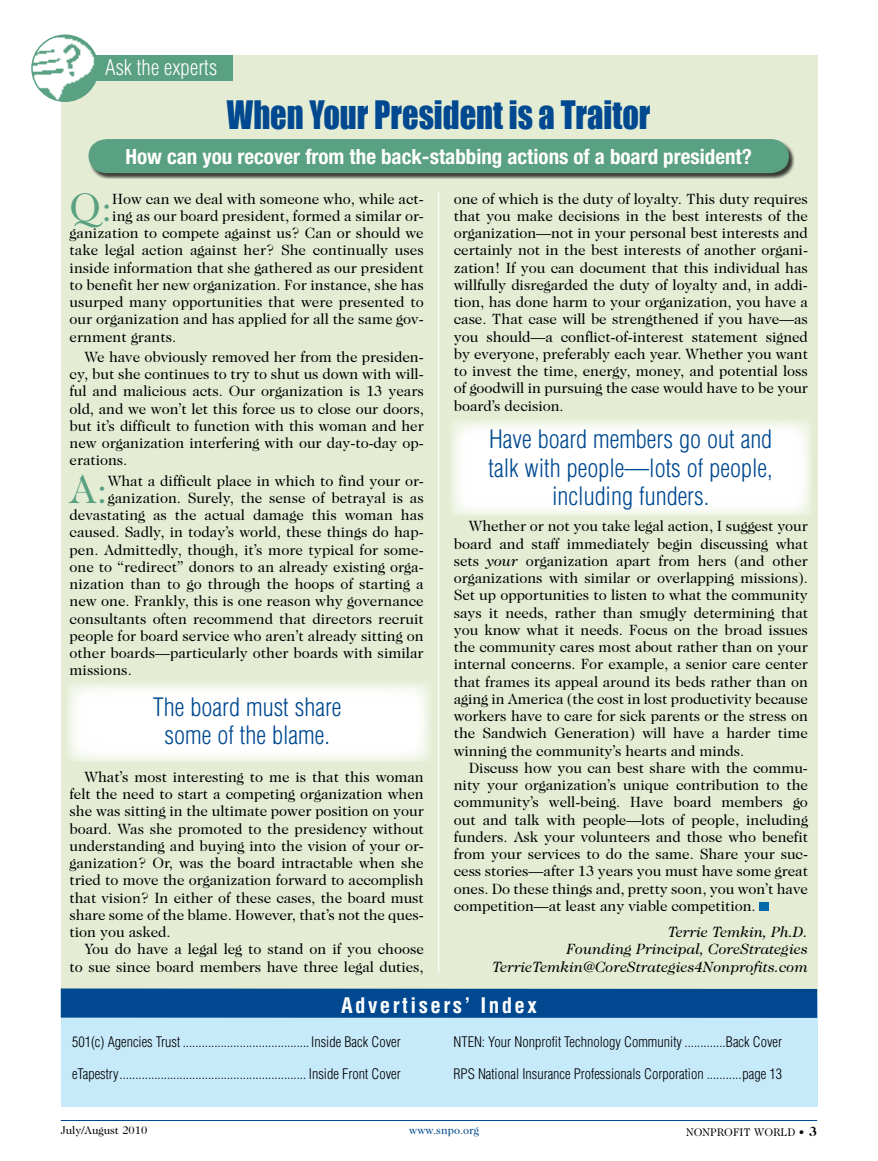
<style>
.page{position:relative;width:878px;height:1161px;background:#fff}
.page>*{position:absolute;margin:0;border:0;box-sizing:border-box;transform-origin:0 0}
.t1{font:40.35px "Caslon Two Twenty Four";color:#5aa082}
.t2{font:36px "Impact";color:#004990;scale:.9 1}
.t3{font:300 condensed 24.75px/28.5px "Helvetica";color:#004990;text-align:center}
.t4{font:700 condensed 21px "Helvetica Neue";color:#fff}
.t5{font:700 condensed 21px "Helvetica";letter-spacing:.115em;color:#fff}
.t6{font:300 condensed 21px "Helvetica";letter-spacing:.005em;color:#fff}
.t7{font:15px/17.2px "Caslon Two Twenty Four";color:#000;text-align:justify}
.t8{font:italic 15px/17.2px "Caslon Two Twenty Four";color:#000;text-align:right}
.t9{font:300 condensed 14.25px "Helvetica";color:#000}
.t10{font:11.25px "Caslon Two Twenty Four";color:#000}
.t11{font:11.25px "Caslon Two Twenty Four";color:#004990}
.s1{font-style:italic}
.s2{font-weight:700;font-size:13.5px}
</style>
<div class="page">
<div style="left:61px;top:56px;width:756px;height:938px;background:#e4edd4"></div>
<div style="left:88px;top:139px;width:707px;height:40px;background:#000;opacity:.75"></div>
<div style="left:88px;top:139px;width:701px;height:35px;background:#5aa082"></div>
<div style="left:759px;top:902px;width:9px;height:9px;background:#0069aa"></div>
<div style="left:75px;top:56px;width:158px;height:25px;background:#5aa082"></div>
<img style="left:32px;top:35px;width:66px;height:66px;border-radius:33px">
<div style="left:31px;top:34px;width:68px;height:68px;border:2px solid #5aa082;border-radius:50%"></div>
<div style="left:61px;top:996px;width:756px;height:111px;background:#c7eafb"></div>
<div style="left:61px;top:988px;width:756px;height:30px;background:#004990"></div>
<svg style="left:452px;top:421px;width:359px;height:95px;background:#fcfdfa"></svg>
<svg style="left:68px;top:683px;width:362px;height:79px;background:#fbfcf9"></svg>
<hr style="left:438px;top:192px;width:1px;height:781px;background:#fff">
<hr style="left:61px;top:1120px;width:756px;height:1px;background:#004990">
<h3 class="t6" style="left:105px;top:55px;width:113px">Ask the experts</h3>
<h2 class="t2" style="left:227px;top:93px;width:472px">When Your President is a Traitor</h2>
<h3 class="t4" style="left:125px;top:144px;width:628px">How can you recover from the back-stabbing actions of a board president?</h3>
<h1 class="t1" style="left:70px;top:184px;width:44px">Q:</h1>
<p class="t7" style="left:112px;top:190px;width:313px">How can we deal with someone who, while act-</p>
<p class="t7" style="left:112px;top:207px;width:313px">ing as our board president, formed a similar or-</p>
<p class="t7" style="left:70px;top:224px;width:355px">ganization to compete against us? Can or should we</p>
<p class="t7" style="left:70px;top:242px;width:356px">take legal action against her? She continually uses</p>
<p class="t7" style="left:70px;top:259px;width:356px">inside information that she gathered as our president</p>
<p class="t7" style="left:70px;top:276px;width:355px">to benefit her new organization. For instance, she has</p>
<p class="t7" style="left:70px;top:293px;width:356px">usurped many opportunities that were presented to</p>
<p class="t7" style="left:70px;top:311px;width:356px">our organization and has applied for all the same gov-</p>
<p class="t7" style="left:70px;top:328px;width:108px">ernment grants.</p>
<p class="t7" style="left:70px;top:348px;width:356px;text-indent:15px">We have obviously removed her from the presiden&shy;cy, but she continues to try to shut us down with will&shy;ful and malicious acts. Our organization is 13 years old, and we won’t let this force us to close our doors, but it’s difficult to function with this woman and her new organization interfering with our day-to-day op&shy;erations.</p>
<h1 class="t1" style="left:70px;top:466px;width:40px">A:</h1>
<p class="t7" style="left:108px;top:472px;width:317px">What a difficult place in which to find your or-</p>
<p class="t7" style="left:108px;top:489px;width:317px">ganization. Surely, the sense of betrayal is as</p>
<p class="t7" style="left:70px;top:506px;width:355px">devastating as the actual damage this woman has</p>
<p class="t7" style="left:70px;top:524px;width:356px">caused. Sadly, in today’s world, these things do hap-</p>
<p class="t7" style="left:70px;top:541px;width:356px">pen. Admittedly, though, it’s more typical for some-</p>
<p class="t7" style="left:70px;top:558px;width:355px">one to “redirect” donors to an already existing orga-</p>
<p class="t7" style="left:70px;top:575px;width:355px">nization than to go through the hoops of starting a</p>
<p class="t7" style="left:70px;top:593px;width:355px">new one. Frankly, this is one reason why governance</p>
<p class="t7" style="left:70px;top:610px;width:356px">consultants often recommend that directors recruit</p>
<p class="t7" style="left:70px;top:627px;width:355px">people for board service who aren’t already sitting on</p>
<p class="t7" style="left:70px;top:644px;width:355px">other boards—particularly other boards with similar</p>
<p class="t7" style="left:70px;top:662px;width:64px">missions.</p>
<h3 class="t3" style="left:153px;top:692px;width:190px">The board must share some of the blame.</h3>
<p class="t7" style="left:70px;top:768px;width:356px;text-indent:15px">What’s most interesting to me is that this woman felt the need to start a competing organization when she was sitting in the ultimate power position on your board. Was she promoted to the presidency without understanding and buying into the vision of your or&shy;ganization? Or, was the board intractable when she tried to move the organization forward to accomplish that vision? In either of these cases, the board must share some of the blame. However, that’s not the ques&shy;tion you asked.</p>
<p class="t7" style="left:70px;top:941px;width:356px;text-align:right">You do have a legal leg to stand on if you choose to sue since board members have three legal duties,</p>
<p class="t7" style="left:454px;top:190px;width:356px">one of which is the duty of loyalty. This duty requires that you make decisions in the best interests of the organization—not in your personal best interests and certainly not in the best interests of another organi&shy;zation! If you can document that this individual has willfully disregarded the duty of loyalty and, in addi&shy;tion, has done harm to your organization, you have a case. That case will be strengthened if you have—as you should—a conflict-of-interest statement signed by everyone, preferably each year. Whether you want to invest the time, energy, money, and potential loss of goodwill in pursuing the case would have to be your board’s decision.</p>
<h3 class="t3" style="left:488px;top:425px;width:285px">Have board members go out and talk with people—lots of people, including funders.</h3>
<p class="t7" style="left:454px;top:518px;width:356px;text-indent:15px">Whether or not you take legal action, I suggest your board and staff immediately begin discussing what sets <span class="s1">your</span> organization apart from hers (and other organizations with similar or overlapping missions).<br>Set up opportunities to listen to what the community says it needs, rather than smugly determining that you know what it needs. Focus on the broad issues the community cares most about rather than on your internal concerns. For example, a senior care center that frames its appeal around its beds rather than on aging in America (the cost in lost productivity because workers have to care for sick parents or the stress on the Sandwich Generation) will have a harder time winning the community’s hearts and minds.</p>
<p class="t7" style="left:454px;top:759px;width:356px;text-indent:15px">Discuss how you can best share with the commu&shy;nity your organization’s unique contribution to the community’s well-being. Have board members go out and talk with people—lots of people, including funders. Ask your volunteers and those who benefit from your services to do the same. Share your suc&shy;cess stories—after 13 years you must have some great ones. Do these things and, pretty soon, you won’t have competition—at least any viable competition.</p>
<p class="t8" style="left:492px;top:923px;width:317px">Terrie Temkin, Ph.D.<br>Founding Principal, CoreStrategies<br>TerrieTemkin@CoreStrategies4Nonprofits.com</p>
<h3 class="t5" style="left:341px;top:993px;width:197px">Advertisers’ Index</h3>
<p class="t9" style="left:72px;top:1034px;width:330px">501(c) Agencies Trust ........................................ Inside Back Cover</p>
<p class="t9" style="left:72px;top:1065px;width:330px">eTapestry........................................................... Inside Front Cover</p>
<p class="t9" style="left:453px;top:1034px;width:330px">NTEN: Your Nonprofit Technology Community .............Back Cover</p>
<p class="t9" style="left:453px;top:1065px;width:330px">RPS National Insurance Professionals Corporation ...........page 13</p>
<p class="t10" style="left:61px;top:1123px;width:88px">July/August 2010</p>
<p class="t11" style="left:409px;top:1123px;width:71px">www.snpo.org</p>
<p class="t10" style="left:686px;top:1125px;width:133px">NONPROFIT WORLD • <span class="s2">3</span></p>
</div>
